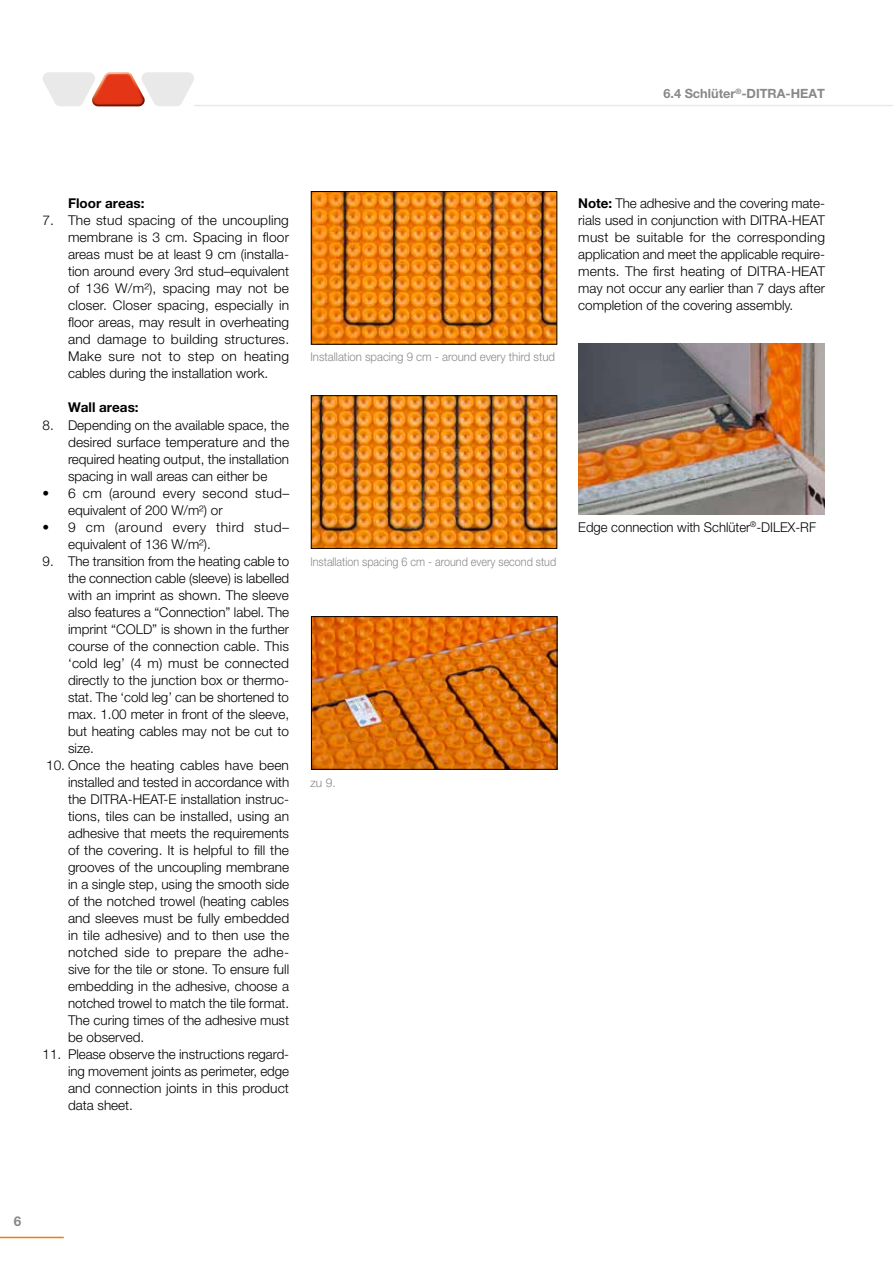
<style>
.page{position:relative;width:893px;height:1263px;background:#fff}
.page>*{position:absolute;margin:0;border:0;box-sizing:border-box;transform-origin:0 0}
.t1{font:300 13.5px/17px "Helvetica Neue LT Pro";color:#000;text-align:justify}
.t2{font:300 13.5px/17px "Helvetica Neue LT Pro";letter-spacing:.02em;color:#000}
.t3{font:300 13.5px/17px "Helvetica Neue LT Pro";letter-spacing:.03em;color:#000}
.t4{font:700 13.5px "Helvetica Neue LT Pro";color:#000}
.t5{font:700 13.5px "Helvetica Neue LT Pro";color:#87888a}
.t6{font:700 12.75px "Helvetica Neue LT Pro";color:#87888a}
.t7{font:300 12px "Helvetica Neue LT Pro";color:#87888a;scale:.9 1}
.t8{font:300 12px "Helvetica Neue LT Pro";color:#87888a;scale:.95 1}
.t9{font:300 12px "Helvetica Neue LT Pro";color:#87888a}
.s1{font-weight:700}
</style>
<div class="page">
<hr style="left:0;top:1237px;width:64px;height:1px;background:#ee7f00">
<img style="left:313px;top:397px;width:242px;height:150px">
<div style="left:311px;top:395px;width:246px;height:154px;border:1px solid #000"></div>
<img style="left:313px;top:618px;width:242px;height:149px">
<div style="left:311px;top:616px;width:246px;height:153px;border:1px solid #000"></div>
<img style="left:313px;top:193px;width:242px;height:149px">
<div style="left:311px;top:191px;width:246px;height:153px;border:1px solid #000"></div>
<hr style="left:194px;top:105px;width:699px;height:1px;background:#e9e9ea">
<svg style="left:43px;top:72px;width:151px;height:34px"></svg>
<img style="left:578px;top:344px;width:247px;height:170px">
<p class="t6" style="left:663px;top:86px;width:163px">6.4 Schlüter<sup>®</sup>-DITRA-HEAT</p>
<p class="t4" style="left:68px;top:195px;width:78px">Floor areas:</p>
<p class="t1" style="left:68px;top:212px;width:223px;text-indent:-26px">7. The stud spacing of the uncoupling membrane is 3 cm. Spacing in floor areas must be at least 9 cm (installa&shy;tion around every 3rd stud–equivalent of 136 W/m²), spacing may not be closer. Closer spacing, especially in floor areas, may result in overheating and damage to building structures.<br>Make sure not to step on heating cables during the installation work.</p>
<p class="t4" style="left:68px;top:399px;width:72px">Wall areas:</p>
<p class="t1" style="left:68px;top:416px;width:223px;text-indent:-26px">8. Depending on the available space, the desired surface temperature and the required heating output, the installation spacing in wall areas can either be</p>
<p class="t2" style="left:68px;top:484px;width:223px;text-indent:-26px">• 6 cm (around every second stud– equivalent of 200 W/m²) or</p>
<p class="t3" style="left:68px;top:518px;width:223px;text-indent:-26px">• 9 cm (around every third stud– equivalent of 136 W/m²).</p>
<p class="t1" style="left:68px;top:552px;width:223px;text-indent:-26px">9. The transition from the heating cable to the connection cable (sleeve) is labelled with an imprint as shown. The sleeve also features a “Connection” label. The imprint “COLD” is shown in the further course of the connection cable. This ‘cold leg’ (4 m) must be connected directly to the junction box or thermo&shy;stat. The ‘cold leg’ can be shortened to max. 1.00 meter in front of the sleeve, but heating cables may not be cut to size.</p>
<p class="t1" style="left:68px;top:756px;width:223px;text-indent:-22px">10. Once the heating cables have been installed and tested in accordance with the DITRA-HEAT-E installation instruc&shy;tions, tiles can be installed, using an adhesive that meets the requirements of the covering. It is helpful to fill the grooves of the uncoupling membrane in a single step, using the smooth side of the notched trowel (heating cables and sleeves must be fully embedded in tile adhesive) and to then use the notched side to prepare the adhe&shy;sive for the tile or stone. To ensure full embedding in the adhesive, choose a notched trowel to match the tile format.<br>The curing times of the adhesive must be observed.</p>
<p class="t1" style="left:68px;top:1045px;width:223px;text-indent:-26px">11. Please observe the instructions regard&shy;ing movement joints as perimeter, edge and connection joints in this product data sheet.</p>
<p class="t8" style="left:310px;top:350px;width:259px">Installation spacing 9 cm - around every third stud</p>
<p class="t7" style="left:310px;top:554px;width:275px">Installation spacing 6 cm - around every second stud</p>
<p class="t9" style="left:310px;top:775px;width:27px">zu 9.</p>
<p class="t1" style="left:578px;top:195px;width:248px"><span class="s1">Note:</span> The adhesive and the covering mate&shy;rials used in conjunction with DITRA-HEAT must be suitable for the corresponding application and meet the applicable require&shy;ments. The first heating of DITRA-HEAT may not occur any earlier than 7 days after completion of the covering assembly.</p>
<p class="t1" style="left:578px;top:518px;width:239px">Edge connection with Schlüter<sup>®</sup>-DILEX-RF</p>
<p class="t5" style="left:14px;top:1213px;width:9px">6</p>
</div>
